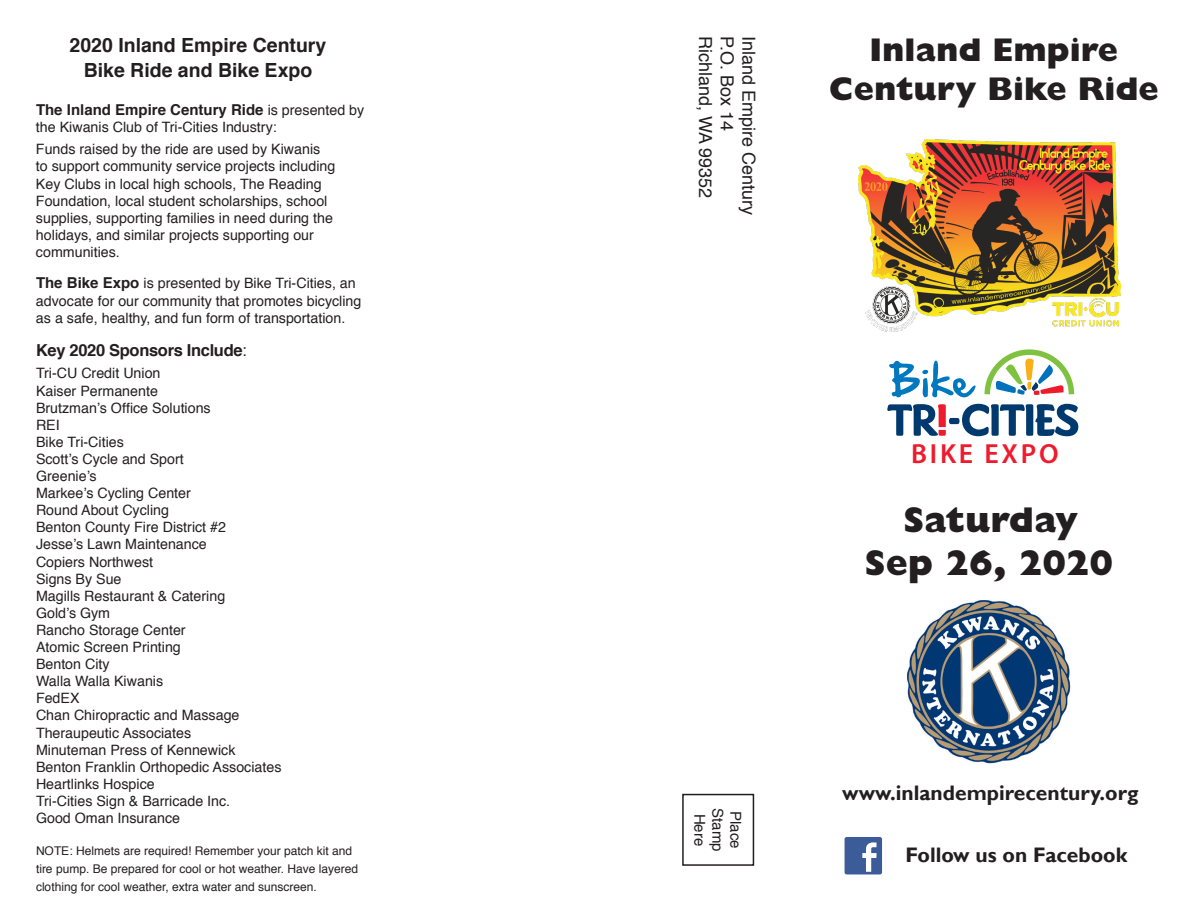
<style>
.page{position:relative;width:1188px;height:918px;background:#fff}
.page>*{position:absolute;margin:0;border:0;box-sizing:border-box;transform-origin:0 0}
.t1{font:800 36px/43.2px "Gill Sans";letter-spacing:-.01em;color:#231f20;text-align:center}
.t2{font:800 33px/39.6px "Gill Sans";color:#231f20;text-align:center}
.t3{font:600 27.75px "Myriad Pro";letter-spacing:.1em;color:#ee1b2d}
.t4{font:700 21px "Gill Sans";color:#231f20}
.t5{font:700 19.5px/25.2px "Helvetica";color:#231f20;text-align:center}
.t6{font:18px "Helvetica";color:#231f20}
.t7{font:700 16.5px "Helvetica";letter-spacing:-.02em;color:#231f20}
.t8{font:700 15px "Helvetica";color:#231f20}
.t9{font:15px "Helvetica";color:#231f20}
.t10{font:14.25px/17.1px "Helvetica";color:#231f20}
.t11{font:12px/18px "Helvetica";color:#231f20}
.s1{font-weight:400;font-size:14.25px}
.s2{font-weight:700;font-size:15px}
.s3{font-weight:400}
</style>
<div class="page">
<div style="left:682px;top:794px;width:72px;height:72px;border:2px solid #231f20"></div>
<div style="left:845px;top:837px;width:37px;height:37px;background:#3b5b99;border-radius:2px"></div>
<svg style="left:862px;top:842px;width:15px;height:30px"></svg>
<svg style="left:887px;top:349px;width:191px;height:87px"></svg>
<img style="left:907px;top:600px;width:163px;height:164px">
<img style="left:859px;top:139px;width:261px;height:193px">
<h3 class="t5" style="left:70px;top:32px;width:258px">2020 Inland Empire Century<br>Bike Ride and Bike Expo</h3>
<p class="t6" style="left:719px;top:36px;width:164px;rotate:90deg">Richland, WA 99352</p>
<p class="t6" style="left:741px;top:36px;width:96px;rotate:90deg">P.O. Box 14</p>
<p class="t6" style="left:763px;top:36px;width:181px;rotate:90deg">Inland Empire Century</p>
<p class="t8" style="left:36px;top:97px;width:330px">The Inland Empire Century Ride <span class="s1">is presented by</span></p>
<p class="t10" style="left:36px;top:116px;width:286px;line-height:22.5px">the Kiwanis Club of Tri-Cities Industry:<br>Funds raised by the ride are used by Kiwanis</p>
<p class="t10" style="left:36px;top:158px;width:301px">to support community service projects including Key Clubs in local high schools, The Reading Foundation, local student scholarships, school supplies, supporting families in need during the holidays, and similar projects supporting our communities.</p>
<p class="t10" style="left:36px;top:275px;width:327px"><span class="s2">The Bike Expo</span> is presented by Bike Tri-Cities, an advocate for our community that promotes bicycling as a safe, healthy, and fun form of transportation.</p>
<p class="t7" style="left:36px;top:337px;width:212px">Key 2020 Sponsors Include<span class="s3">:</span></p>
<p class="t10" style="left:36px;top:365px;width:247px">Tri-CU Credit Union<br>Kaiser Permanente<br>Brutzman’s Office Solutions<br>REI<br>Bike Tri-Cities<br>Scott’s Cycle and Sport<br>Greenie’s<br>Markee’s Cycling Center<br>Round About Cycling<br>Benton County Fire District #2<br>Jesse’s Lawn Maintenance<br>Copiers Northwest<br>Signs By Sue<br>Magills Restaurant &amp; Catering<br>Gold’s Gym<br>Rancho Storage Center<br>Atomic Screen Printing<br>Benton City<br>Walla Walla Kiwanis<br>FedEX<br>Chan Chiropractic and Massage<br>Theraupeutic Associates<br>Minuteman Press of Kennewick<br>Benton Franklin Orthopedic Associates<br>Heartlinks Hospice<br>Tri-Cities Sign &amp; Barricade Inc.<br>Good Oman Insurance</p>
<p class="t9" style="left:711px;top:814px;width:34px;rotate:90deg">Here</p>
<p class="t9" style="left:729px;top:808px;width:45px;rotate:90deg">Stamp</p>
<p class="t9" style="left:747px;top:811px;width:39px;rotate:90deg">Place</p>
<p class="t11" style="left:36px;top:842px;width:324px">NOTE: Helmets are required! Remember your patch kit and tire pump. Be prepared for cool or hot weather. Have layered clothing for cool weather, extra water and sunscreen.</p>
<h2 class="t2" style="left:829px;top:30px;width:332px">Inland Empire<br>Century Bike Ride</h2>
<h3 class="t3" style="left:911px;top:436px;width:149px">BIKE EXPO</h3>
<h1 class="t1" style="left:865px;top:498px;width:250px">Saturday<br>Sep 26, 2020</h1>
<h3 class="t4" style="left:842px;top:780px;width:298px">www.inlandempirecentury.org</h3>
<h3 class="t4" style="left:906px;top:842px;width:223px">Follow us on Facebook</h3>
</div>
